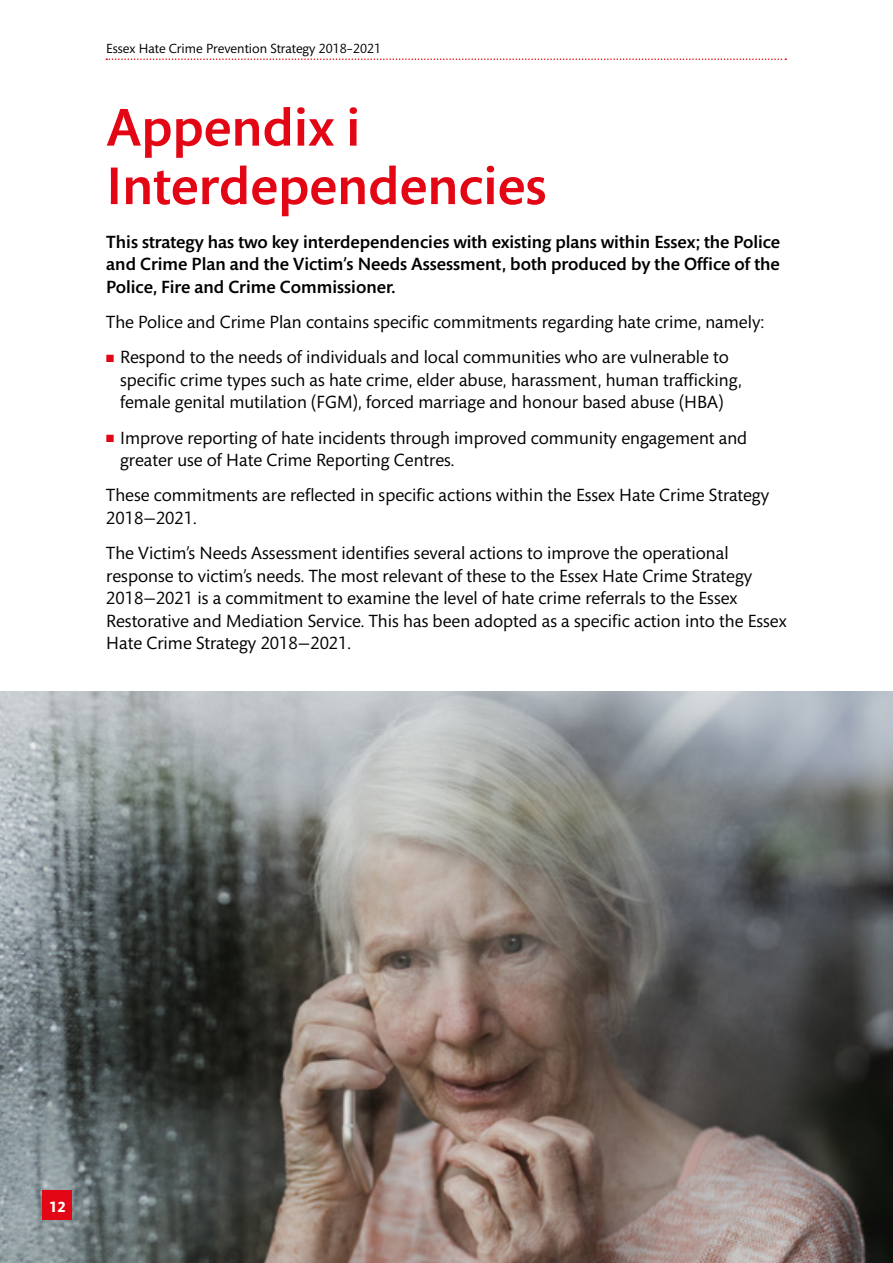
<style>
.page{position:relative;width:893px;height:1263px;background:#fff}
.page>*{position:absolute;margin:0;border:0;box-sizing:border-box;transform-origin:0 0}
.t1{font:500 54px/58.5px "Mundo Sans Std";color:#e30615}
.t2{font:18px/22.5px "Mundo Sans";color:#000}
.t3{font:500 18px/22.5px "Mundo Sans Std";color:#000;text-align:justify}
.t4{font:700 15px "Mundo Sans";color:#fff}
.t5{font:13.5px "Mundo Sans";color:#000}
.s1{color:#e30615}
</style>
<div class="page">
<img style="left:0;top:692px;width:893px;height:571px">
<svg style="left:106px;top:58px;width:680px;height:2px"></svg>
<div style="left:43px;top:1190px;width:29px;height:30px;background:#e30615"></div>
<p class="t5" style="left:106px;top:41px;width:276px">Essex Hate Crime Prevention Strategy 2018–2021</p>
<h1 class="t1" style="left:106px;top:100px;width:442px">Appendix i<br>Interdependencies</h1>
<p class="t3" style="left:106px;top:231px;width:675px">This strategy has two key interdependencies with existing plans within Essex; the Police and Crime Plan and the Victim’s Needs Assessment, both produced by the Office of the Police, Fire and Crime Commissioner.</p>
<p class="t2" style="left:106px;top:311px;width:659px">The Police and Crime Plan contains specific commitments regarding hate crime, namely:</p>
<p class="t2" style="left:120px;top:347px;width:623px;text-indent:-14px"><span class="s1">■</span> Respond to the needs of individuals and local communities who are vulnerable to specific crime types such as hate crime, elder abuse, harassment, human trafficking, female genital mutilation (FGM), forced marriage and honour based abuse (HBA)</p>
<p class="t2" style="left:120px;top:427px;width:629px;text-indent:-14px"><span class="s1">■</span> Improve reporting of hate incidents through improved community engagement and greater use of Hate Crime Reporting Centres.</p>
<p class="t2" style="left:106px;top:485px;width:664px">These commitments are reflected in specific actions within the Essex Hate Crime Strategy<br>2018—2021.</p>
<p class="t2" style="left:106px;top:542px;width:682px">The Victim’s Needs Assessment identifies several actions to improve the operational response to victim’s needs. The most relevant of these to the Essex Hate Crime Strategy 2018—2021 is a commitment to examine the level of hate crime referrals to the Essex Restorative and Mediation Service. This has been adopted as a specific action into the Essex Hate Crime Strategy 2018—2021.</p>
<p class="t4" style="left:49px;top:1199px;width:18px">12</p>
</div>
